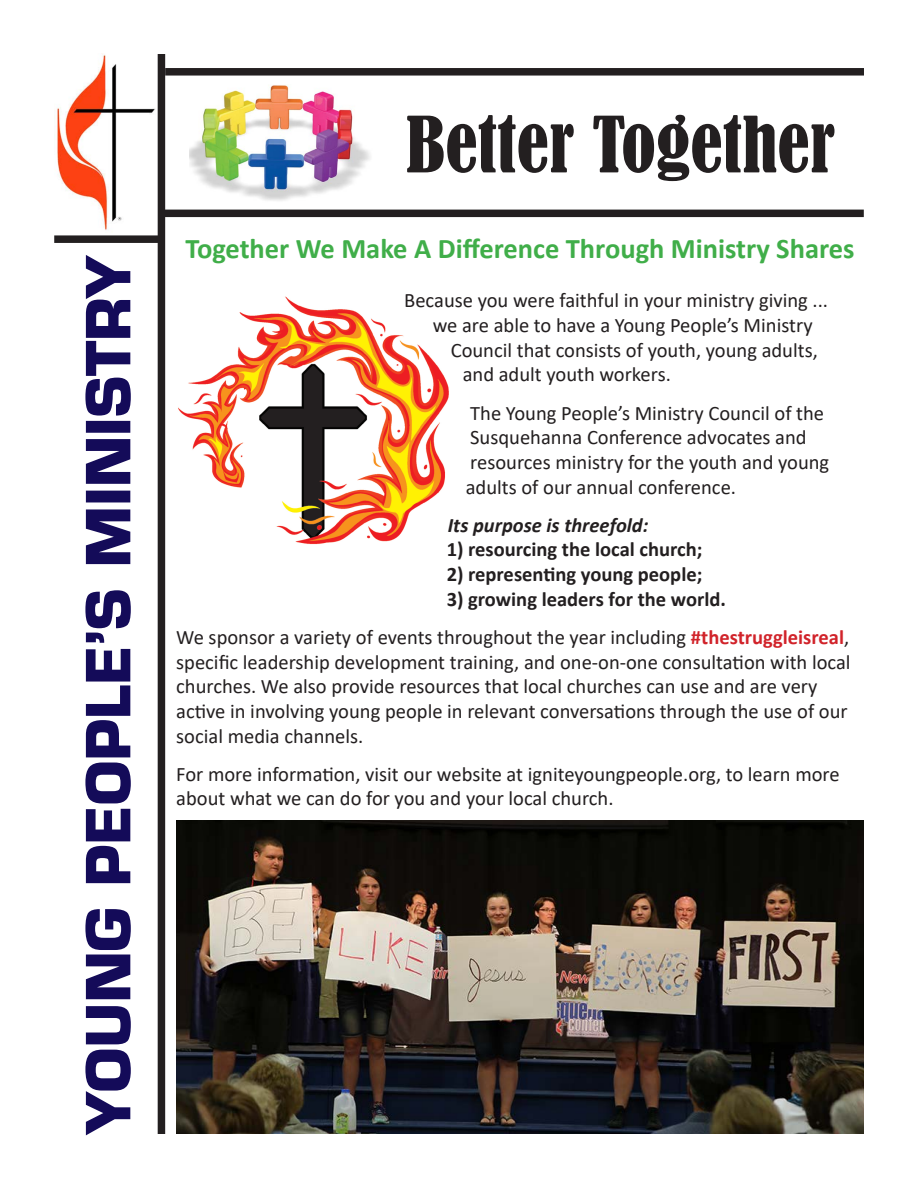
<style>
.page{position:relative;width:918px;height:1188px;background:#fff}
.page>*{position:absolute;margin:0;border:0;box-sizing:border-box;transform-origin:0 0}
.t1{font:condensed 72px "Bernard";color:#231f20}
.t2{font:700 59.25px "Eurostile";letter-spacing:-.01em;color:#140b59}
.t3{font:700 28.5px "Calibri";color:#40ae49}
.t4{font:20.55px/24.6px "Calibri";color:#231f20}
.t5{font:700 20.55px "Calibri";color:#231f20}
.t6{font:italic 700 20.55px "Calibri";color:#231f20}
.s1{font-weight:700;color:#d1232a}
</style>
<div class="page">
<img style="left:57px;top:55px;width:98px;height:175px">
<div style="left:158px;top:54px;width:7px;height:1080px;background:#231f20"></div>
<img style="left:190px;top:85px;width:180px;height:116px">
<div style="left:165px;top:68px;width:699px;height:8px;background:#231f20"></div>
<div style="left:165px;top:210px;width:699px;height:7px;background:#231f20"></div>
<div style="left:54px;top:235px;width:108px;height:8px;background:#231f20"></div>
<img style="left:176px;top:821px;width:688px;height:313px">
<img style="left:178px;top:297px;width:271px;height:248px">
<p class="t2" style="left:70px;top:1134px;width:882px;rotate:-90deg">YOUNG PEOPLE’S MINISTRY</p>
<p class="t1" style="left:406px;top:103px;width:430px">Better Together</p>
<p class="t3" style="left:185px;top:229px;width:671px">Together We Make A Difference Through Ministry Shares</p>
<p class="t4" style="left:404px;top:289px;width:425px">Because you were faithful in your ministry giving ...</p>
<p class="t4" style="left:433px;top:314px;width:381px">we are able to have a Young People’s Ministry</p>
<p class="t4" style="left:451px;top:339px;width:369px">Council that consists of youth, young adults,</p>
<p class="t4" style="left:463px;top:363px;width:210px">and adult youth workers.</p>
<p class="t4" style="left:466px;top:401px;width:365px">The Young People’s Ministry Council of the Susquehanna Conference advocates and resources ministry for the youth and young adults of our annual conference.</p>
<p class="t6" style="left:448px;top:510px;width:202px">Its purpose is threefold:</p>
<p class="t5" style="left:447px;top:535px;width:257px">1) resourcing the local church;</p>
<p class="t5" style="left:447px;top:560px;width:257px">2) representing young people;</p>
<p class="t5" style="left:447px;top:584px;width:281px">3) growing leaders for the world.</p>
<p class="t4" style="left:176px;top:626px;width:676px">We sponsor a variety of events throughout the year including <span class="s1">#thestruggleisreal</span>, specific leadership development training, and one-on-one consultation with local churches. We also provide resources that local churches can use and are very active in involving young people in relevant conversations through the use of our social media channels.</p>
<p class="t4" style="left:176px;top:763px;width:665px">For more information, visit our website at igniteyoungpeople.org, to learn more about what we can do for you and your local church.</p>
</div>
